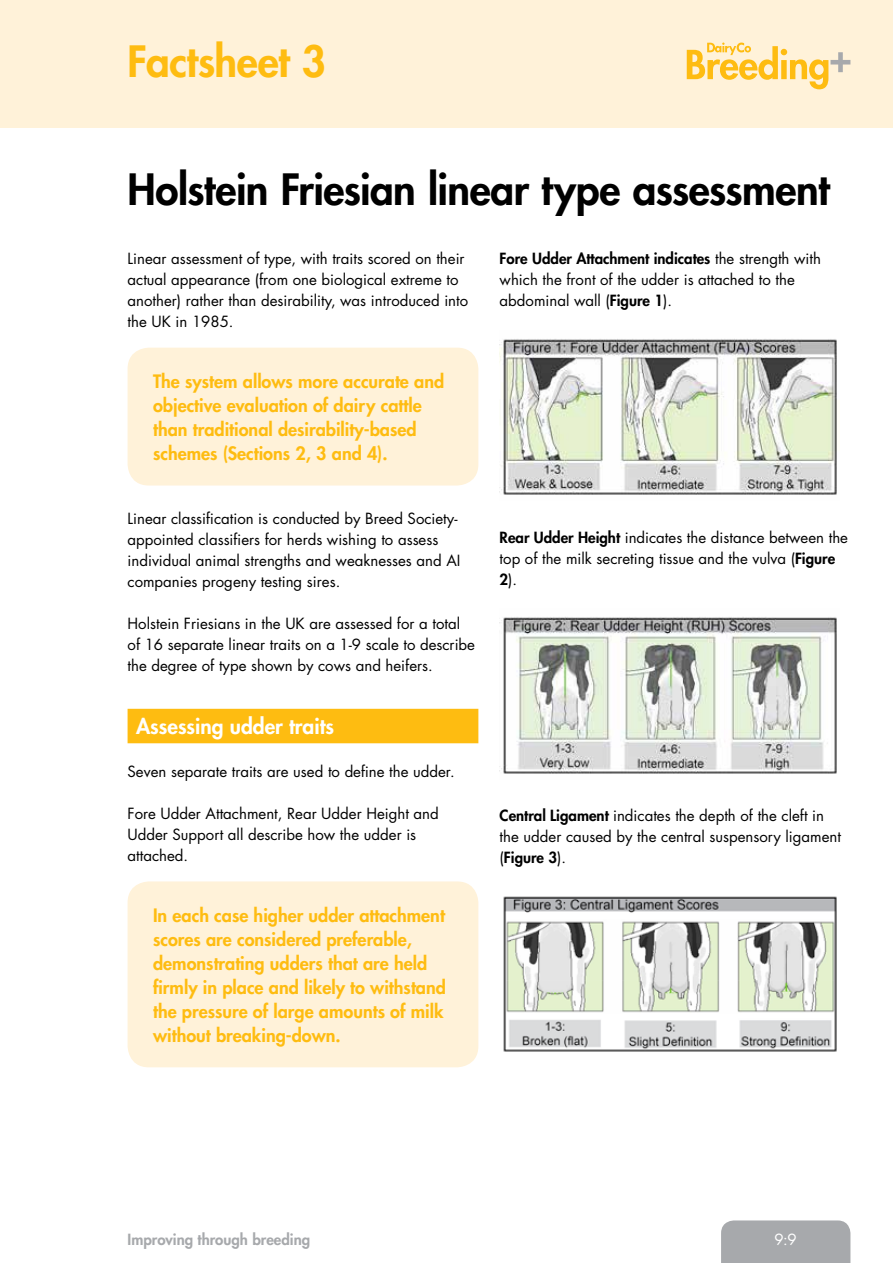
<style>
.page{position:relative;width:893px;height:1263px;background:#fff}
.page>*{position:absolute;margin:0;border:0;box-sizing:border-box;transform-origin:0 0}
.t1{font:800 42px "Futura Std";letter-spacing:-.015em;color:#000}
.t2{font:800 42px "Futura Std";letter-spacing:-.01em;color:#febc11}
.t3{font:800 21px "Futura Std";color:#fff}
.t4{font:800 18px/24px "Futura Std";color:#febc11}
.t5{font:15px/21px "Futura Std";color:#000}
.t6{font:800 15px "Futura Std";color:#a7a9ac}
.t7{font:15px "Futura Std";color:#fff}
.s1{font-weight:800}
</style>
<div class="page">
<div style="left:0;top:0;width:893px;height:128px;background:#fff2d9"></div>
<div style="left:721px;top:1220px;width:129px;height:43px;background:#a7a9ac"></div>
<svg style="left:687px;top:43px;width:163px;height:46px"></svg>
<div style="left:128px;top:709px;width:350px;height:34px;background:#febc11"></div>
<div style="left:128px;top:348px;width:350px;height:137px;background:#fff2d9;border-radius:21px"></div>
<div style="left:128px;top:881px;width:350px;height:186px;background:#fff2d9;border-radius:21px"></div>
<img style="left:500px;top:339px;width:337px;height:156px">
<img style="left:501px;top:617px;width:336px;height:157px">
<img style="left:503px;top:896px;width:334px;height:156px">
<h1 class="t2" style="left:128px;top:35px;width:200px">Factsheet 3</h1>
<h1 class="t1" style="left:128px;top:163px;width:704px">Holstein Friesian linear type assessment</h1>
<p class="t5" style="left:128px;top:248px;width:342px">Linear assessment of type, with traits scored on their actual appearance (from one biological extreme to another) rather than desirability, was introduced into the UK in 1985.</p>
<p class="t5" style="left:500px;top:248px;width:323px"><span class="s1">Fore Udder Attachment indicates</span> the strength with which the front of the udder is attached to the abdominal wall (<span class="s1">Figure 1</span>).</p>
<p class="t4" style="left:153px;top:369px;width:293px">The system allows more accurate and objective evaluation of dairy cattle than traditional desirability-based schemes (Sections 2, 3 and 4).</p>
<p class="t5" style="left:128px;top:508px;width:334px">Linear classification is conducted by Breed Society&shy;appointed classifiers for herds wishing to assess individual animal strengths and weaknesses and AI companies progeny testing sires.</p>
<p class="t5" style="left:128px;top:613px;width:349px">Holstein Friesians in the UK are assessed for a total of 16 separate linear traits on a 1-9 scale to describe the degree of type shown by cows and heifers.</p>
<h2 class="t3" style="left:136px;top:713px;width:199px">Assessing udder traits</h2>
<p class="t5" style="left:128px;top:761px;width:329px">Seven separate traits are used to define the udder.</p>
<p class="t5" style="left:128px;top:803px;width:313px">Fore Udder Attachment, Rear Udder Height and<br>Udder Support all describe how the udder is attached.</p>
<p class="t4" style="left:153px;top:903px;width:294px">In each case higher udder attachment scores are considered preferable, demonstrating udders that are held firmly in place and likely to withstand the pressure of large amounts of milk without breaking-down.</p>
<p class="t5" style="left:500px;top:527px;width:350px"><span class="s1">Rear Udder Height</span> indicates the distance between the top of the milk secreting tissue and the vulva (<span class="s1">Figure<br>2</span>).</p>
<p class="t5" style="left:500px;top:805px;width:343px"><span class="s1">Central Ligament</span> indicates the depth of the cleft in the udder caused by the central suspensory ligament (<span class="s1">Figure 3</span>).</p>
<p class="t6" style="left:128px;top:1229px;width:184px">Improving through breeding</p>
<p class="t7" style="left:774px;top:1229px;width:24px">9:9</p>
</div>
